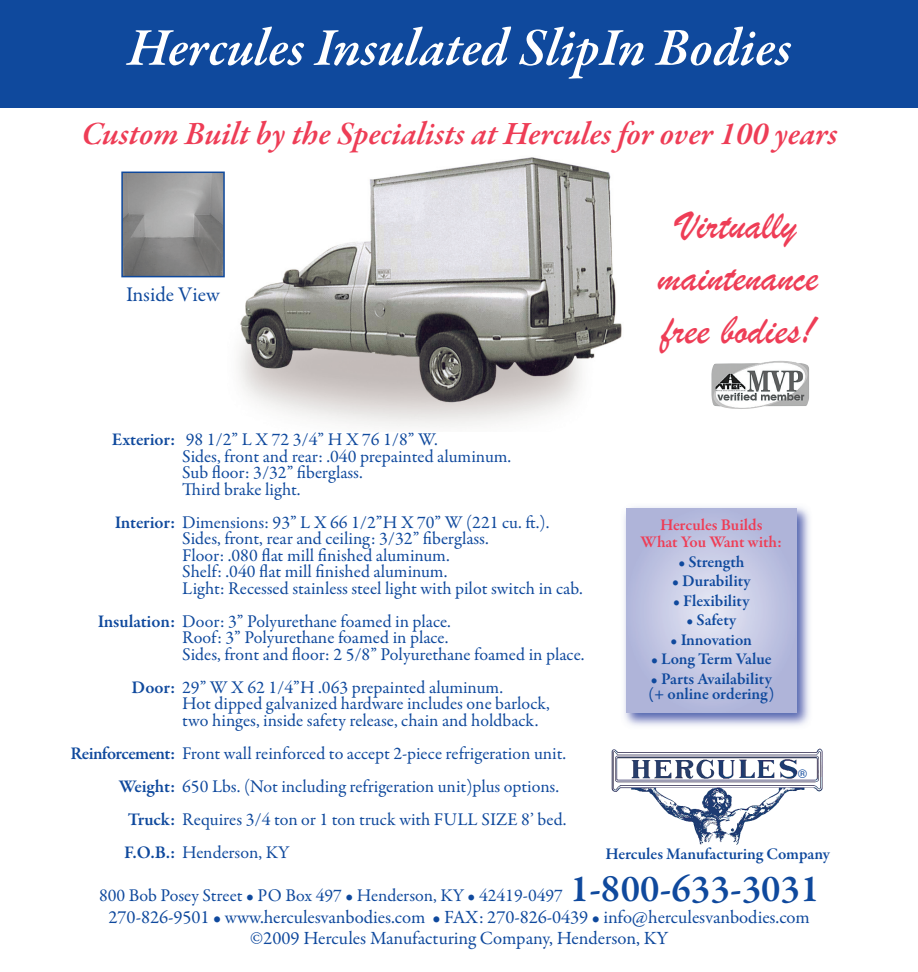
<style>
.page{position:relative;width:918px;height:972px;background:#fff}
.page>*{position:absolute;margin:0;border:0;box-sizing:border-box;transform-origin:0 0}
.t1{font:italic 600 54px "Garamond Premr Pro";color:#fff}
.t2{font:42px/52.5px "Brush Script";color:#ee3d56;text-align:center}
.t3{font:italic 600 33px "Garamond Premr Pro";color:#ee3d56}
.t4{font:21px "Garamond Premr Pro";color:#0f499d}
.t5{font:18.75px/21px "Garamond Premr Pro";letter-spacing:-.005em;color:#0f499d;text-align:center}
.t6{font:18px/16.5px "Garamond Premr Pro";color:#0f499d}
.t7{font:600 18px "Garamond Premr Pro";color:#0f499d}
.t8{font:600 16.5px/14.5px "Garamond Premr Pro";color:#0f499d}
.t9{font:600 16.5px/17.5px "Garamond Premr Pro";color:#ee3d56;text-align:center}
.t10{font:12px "Helvetica";color:#0f499d}
.s1{font-weight:600}
.s2{font-weight:600;font-size:39px}
</style>
<div class="page">
<div style="left:0;top:0;width:918px;height:108px;background:#0f499d"></div>
<img style="left:711px;top:361px;width:98px;height:48px">
<img style="left:238px;top:157px;width:384px;height:270px">
<img style="left:124px;top:175px;width:98px;height:99px">
<div style="left:121px;top:172px;width:104px;height:105px;border:2px solid #0f499d"></div>
<img style="left:612px;top:748px;width:211px;height:96px">
<img style="left:624px;top:507px;width:186px;height:219px">
<img style="left:626px;top:508px;width:170px;height:205px">
<div style="left:798px;top:769px;width:15px;height:9px;background:#fff"></div>
<h1 class="t1" style="left:128px;top:14px;width:665px">Hercules Insulated SlipIn Bodies</h1>
<h3 class="t3" style="left:81px;top:114px;width:758px">Custom Built by the Specialists at Hercules for over 100 years</h3>
<p class="t4" style="left:126px;top:287px;width:95px">Inside View</p>
<h2 class="t2" style="left:658px;top:197px;width:162px">Virtually maintenance free bodies!</h2>
<p class="t6" style="left:182px;top:433px;width:331px">98 1/2” L X 72 3/4” H X 76 1/8” W.<br>Sides, front and rear: .040 prepainted aluminum.<br>Sub floor: 3/32” fiberglass.<br>Third brake light.</p>
<p class="t6" style="left:182px;top:515px;width:402px;text-indent:-67px"><span class="s1">Interior:</span> Dimensions: 93” L X 66 1/2”H X 70” W (221 cu. ft.).<br>Sides, front, rear and ceiling: 3/32” fiberglass.<br>Floor: .080 flat mill finished aluminum.<br>Shelf: .040 flat mill finished aluminum.<br>Light: Recessed stainless steel light with pilot switch in cab.</p>
<p class="t6" style="left:182px;top:614px;width:404px;text-indent:-84px"><span class="s1">Insulation:</span> Door: 3” Polyurethane foamed in place.<br>Roof: 3” Polyurethane foamed in place.<br>Sides, front and floor: 2 5/8” Polyurethane foamed in place.</p>
<p class="t6" style="left:182px;top:680px;width:369px;text-indent:-51px"><span class="s1">Door:</span> 29” W X 62 1/4”H .063 prepainted aluminum.<br>Hot dipped galvanized hardware includes one barlock, two hinges, inside safety release, chain and holdback.</p>
<p class="t6" style="left:70px;top:746px;width:497px"><span class="s1">Reinforcement:</span> Front wall reinforced to accept 2-piece refrigeration unit.</p>
<p class="t6" style="left:119px;top:779px;width:442px"><span class="s1">Weight:</span> 650 Lbs. (Not including refrigeration unit)plus options.</p>
<p class="t6" style="left:128px;top:812px;width:440px"><span class="s1">Truck:</span> Requires 3/4 ton or 1 ton truck with FULL SIZE 8’ bed.</p>
<p class="t6" style="left:124px;top:845px;width:166px"><span class="s1">F.O.B.:</span> Henderson, KY</p>
<p class="t7" style="left:112px;top:432px;width:65px">Exterior:</p>
<p class="t9" style="left:641px;top:518px;width:143px">Hercules Builds<br>What You Want with:</p>
<p class="t8" style="left:678px;top:556px;width:68px">• Strength</p>
<p class="t8" style="left:672px;top:576px;width:80px">• Durability</p>
<p class="t8" style="left:673px;top:595px;width:78px">• Flexibility</p>
<p class="t8" style="left:686px;top:615px;width:51px">• Safety</p>
<p class="t8" style="left:671px;top:634px;width:83px">• Innovation</p>
<p class="t8" style="left:651px;top:654px;width:122px">• Long Term Value</p>
<p class="t8" style="left:649px;top:673px;width:127px">• Parts Availability (+ online ordering)</p>
<p class="t10" style="left:798px;top:769px;width:10px">®</p>
<p class="t8" style="left:606px;top:848px;width:226px">Hercules Manufacturing Company</p>
<p class="t6" style="left:99px;top:888px;width:722px">800 Bob Posey Street • PO Box 497 • Henderson, KY • 42419-0497 <span class="s2">1-800-633-3031</span></p>
<p class="t5" style="left:109px;top:908px;width:703px">270-826-9501 • www.herculesvanbodies.com • FAX: 270-826-0439 • info@herculesvanbodies.com ©2009 Hercules Manufacturing Company, Henderson, KY</p>
</div>
